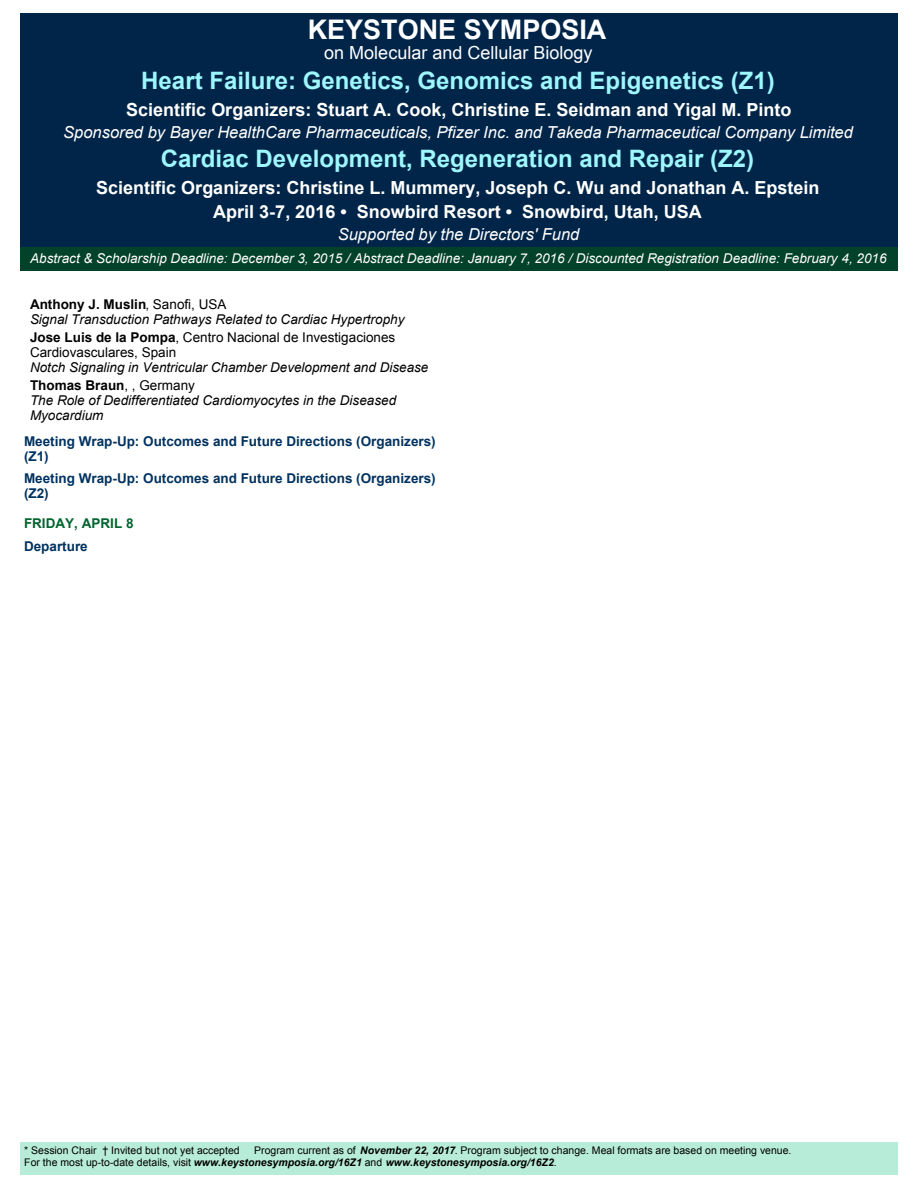
<style>
.page{position:relative;width:918px;height:1188px;background:#fff}
.page>*{position:absolute;margin:0;border:0;box-sizing:border-box;transform-origin:0 0}
.t1{font:700 27px "Arial";color:#fff}
.t2{font:700 24px "Arial";color:#9df7fd}
.t3{font:700 18px/24px "Arial";color:#fff;text-align:center}
.t4{font:18px "Arial";color:#fff}
.t5{font:italic 16.5px "Arial";color:#fff}
.t6{font:italic 13.5px/15px "Arial";color:#000}
.t7{font:700 13.5px/15px "Arial";color:#003260}
.t8{font:italic 13.5px "Arial";color:#fff}
.t9{font:13.5px/15px "Arial";color:#000}
.t10{font:700 13.5px "Arial";color:#00652e}
.t11{font:10.5px/12px "Arial";color:#000}
.s1{font-weight:700;font-style:normal}
.s2{font-style:normal}
.s3{font-weight:700}
.s4{font-weight:700;font-style:italic}
</style>
<div class="page">
<div style="left:20px;top:1142px;width:877px;height:33px;background:#b7ecd8"></div>
<div style="left:20px;top:14px;width:877px;height:234px;background:#012548"></div>
<div style="left:20px;top:248px;width:877px;height:24px;background:#02412a"></div>
<h1 class="t1" style="left:308px;top:19px;width:300px">KEYSTONE SYMPOSIA</h1>
<h3 class="t4" style="left:324px;top:45px;width:270px">on Molecular and Cellular Biology</h3>
<h2 class="t2" style="left:141px;top:71px;width:635px">Heart Failure: Genetics, Genomics and Epigenetics (Z1)</h2>
<h3 class="t3" style="left:126px;top:99px;width:667px">Scientific Organizers: Stuart A. Cook, Christine E. Seidman and Yigal M. Pinto</h3>
<h3 class="t5" style="left:63px;top:126px;width:791px">Sponsored by Bayer HealthCare Pharmaceuticals, Pfizer Inc. and Takeda Pharmaceutical Company Limited</h3>
<h2 class="t2" style="left:161px;top:149px;width:595px">Cardiac Development, Regeneration and Repair (Z2)</h2>
<h3 class="t3" style="left:96px;top:177px;width:725px">Scientific Organizers: Christine L. Mummery, Joseph C. Wu and Jonathan A. Epstein<br>April 3-7, 2016 • Snowbird Resort • Snowbird, Utah, USA</h3>
<h3 class="t5" style="left:338px;top:228px;width:243px">Supported by the Directors' Fund</h3>
<p class="t8" style="left:30px;top:253px;width:858px">Abstract &amp; Scholarship Deadline: December 3, 2015 / Abstract Deadline: January 7, 2016 / Discounted Registration Deadline: February 4, 2016</p>
<p class="t6" style="left:30px;top:298px;width:376px"><span class="s1">Anthony J. Muslin</span><span class="s2">, Sanofi, USA<br></span>Signal Transduction Pathways Related to Cardiac Hypertrophy</p>
<p class="t9" style="left:30px;top:331px;width:367px"><span class="s3">Jose Luis de la Pompa</span>, Centro Nacional de Investigaciones<br>Cardiovasculares, Spain</p>
<p class="t6" style="left:30px;top:359px;width:400px;line-height:18px">Notch Signaling in Ventricular Chamber Development and Disease<br><span class="s1">Thomas Braun</span><span class="s2">, , Germany</span></p>
<p class="t6" style="left:30px;top:394px;width:368px">The Role of Dedifferentiated Cardiomyocytes in the Diseased<br>Myocardium</p>
<p class="t7" style="left:24px;top:435px;width:413px">Meeting Wrap-Up: Outcomes and Future Directions (Organizers) (Z1)</p>
<p class="t7" style="left:24px;top:472px;width:413px">Meeting Wrap-Up: Outcomes and Future Directions (Organizers) (Z2)</p>
<p class="t10" style="left:24px;top:518px;width:111px">FRIDAY, APRIL 8</p>
<p class="t7" style="left:24px;top:540px;width:65px">Departure</p>
<p class="t11" style="left:24px;top:1145px;width:217px">* Session Chair † Invited but not yet accepted</p>
<p class="t11" style="left:24px;top:1145px;width:769px;text-indent:230px">Program current as of <span class="s4">November 22, 2017</span>. Program subject to change. Meal formats are based on meeting venue.<br>For the most up-to-date details, visit <span class="s4">www.keystonesymposia.org/16Z1</span> and <span class="s4">www.keystonesymposia.org/16Z2</span>.</p>
</div>
